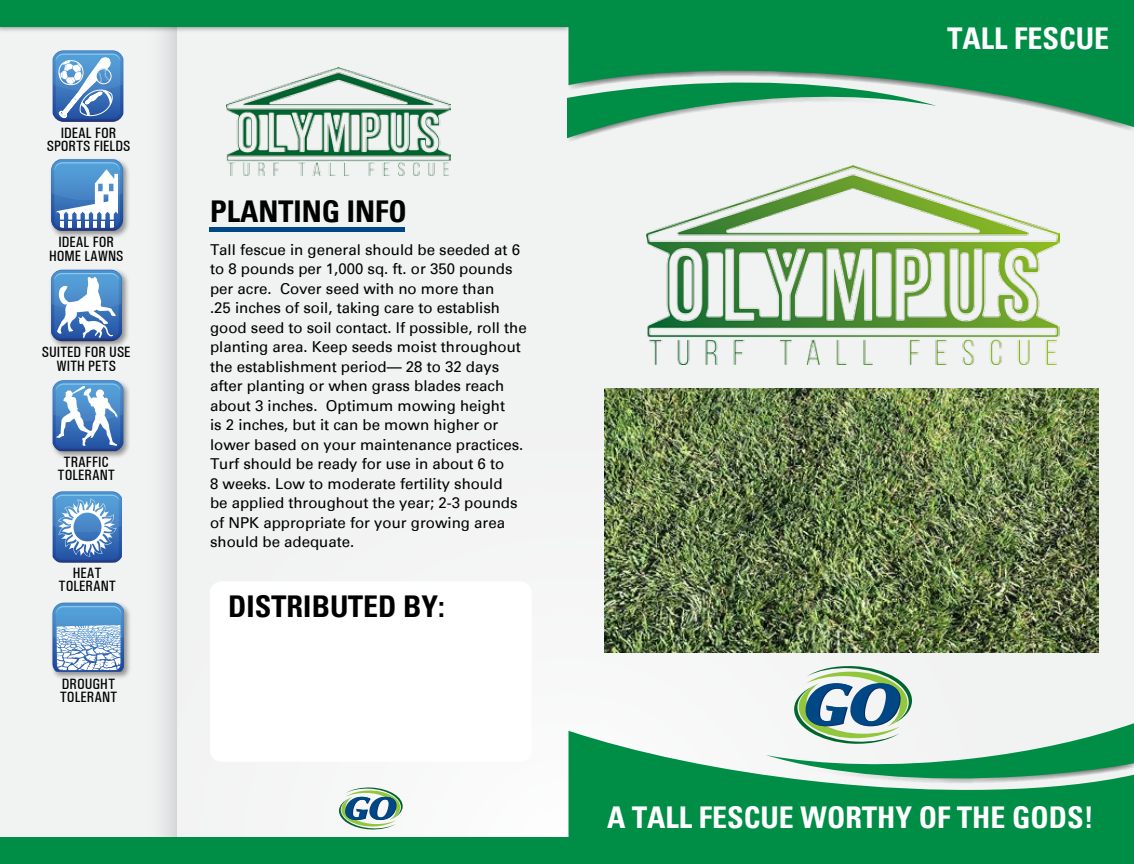
<style>
.page{position:relative;width:1134px;height:864px;background:#fff}
.page>*{position:absolute;margin:0;border:0;box-sizing:border-box;transform-origin:0 0}
.t1{font:700 condensed 30px "Univers";color:#fff}
.t2{font:700 condensed 30px "Univers";color:#000}
.t3{font:15px/19.5px "Univers";color:#000}
.t4{font:500 condensed 15px/13.5px "Univers";color:#000;text-align:center}
</style>
<div class="page">
<div style="left:2px;top:2px;width:1132px;height:862px;background:#f1f2f2"></div>
<svg style="left:1px;top:33px;width:175px;height:805px"></svg>
<div style="left:0;top:0;width:573px;height:33px;background:#000;opacity:.4"></div>
<div style="left:0;top:1px;width:569px;height:26px;background:#008d45"></div>
<svg style="left:569px;top:0;width:565px;height:127px;background:#179555"></svg>
<svg style="left:569px;top:731px;width:565px;height:133px;background:#199757"></svg>
<svg style="left:567px;top:78px;width:370px;height:63px"></svg>
<svg style="left:766px;top:666px;width:368px;height:119px"></svg>
<div style="left:210px;top:581px;width:322px;height:181px;background:#fff;border-radius:12px"></div>
<div style="left:210px;top:227px;width:195px;height:5px;background:#004785"></div>
<div style="left:0;top:838px;width:569px;height:26px;background:#008d45"></div>
<svg style="left:339px;top:787px;width:64px;height:43px"></svg>
<div style="left:51px;top:378px;width:80px;height:81px;background:#000;opacity:.4"></div>
<svg style="left:53px;top:380px;width:70px;height:71px"></svg>
<svg style="left:52px;top:50px;width:71px;height:79px"></svg>
<div style="left:49px;top:268px;width:81px;height:81px;background:#000;opacity:.4"></div>
<svg style="left:51px;top:270px;width:71px;height:71px"></svg>
<svg style="left:53px;top:491px;width:69px;height:71px"></svg>
<div style="left:50px;top:601px;width:82px;height:79px;background:#000;opacity:.4"></div>
<svg style="left:52px;top:603px;width:72px;height:69px"></svg>
<img style="left:646px;top:165px;width:413px;height:199px">
<div style="left:49px;top:157px;width:82px;height:82px;background:#000;opacity:.4"></div>
<svg style="left:51px;top:159px;width:72px;height:72px"></svg>
<img style="left:604px;top:388px;width:494px;height:264px">
<img style="left:226px;top:68px;width:224px;height:108px">
<p class="t4" style="left:47px;top:126px;width:85px">IDEAL FOR<br>SPORTS FIELDS</p>
<p class="t4" style="left:49px;top:235px;width:76px">IDEAL FOR<br>HOME LAWNS</p>
<p class="t4" style="left:42px;top:345px;width:90px">SUITED FOR USE<br>WITH PETS</p>
<p class="t4" style="left:57px;top:455px;width:59px">TRAFFIC<br>TOLERANT</p>
<p class="t4" style="left:58px;top:566px;width:59px">HEAT<br>TOLERANT</p>
<p class="t4" style="left:60px;top:677px;width:59px;text-align:left">DROUGHT<br>TOLERANT</p>
<h1 class="t2" style="left:210px;top:193px;width:198px">PLANTING INFO</h1>
<p class="t3" style="left:210px;top:240px;width:318px">Tall fescue in general should be seeded at 6 to 8 pounds per 1,000 sq. ft. or 350 pounds per acre. Cover seed with no more than<br>.25 inches of soil, taking care to establish good seed to soil contact. If possible, roll the planting area. Keep seeds moist throughout the establishment period— 28 to 32 days after planting or when grass blades reach about 3 inches. Optimum mowing height<br>is 2 inches, but it can be mown higher or lower based on your maintenance practices.<br>Turf should be ready for use in about 6 to<br>8 weeks. Low to moderate fertility should<br>be applied throughout the year; 2-3 pounds of NPK appropriate for your growing area should be adequate.</p>
<h1 class="t2" style="left:228px;top:588px;width:218px">DISTRIBUTED BY:</h1>
<h1 class="t1" style="left:948px;top:20px;width:163px">TALL FESCUE</h1>
<h1 class="t1" style="left:607px;top:800px;width:488px">A TALL FESCUE WORTHY OF THE GODS!</h1>
</div>
